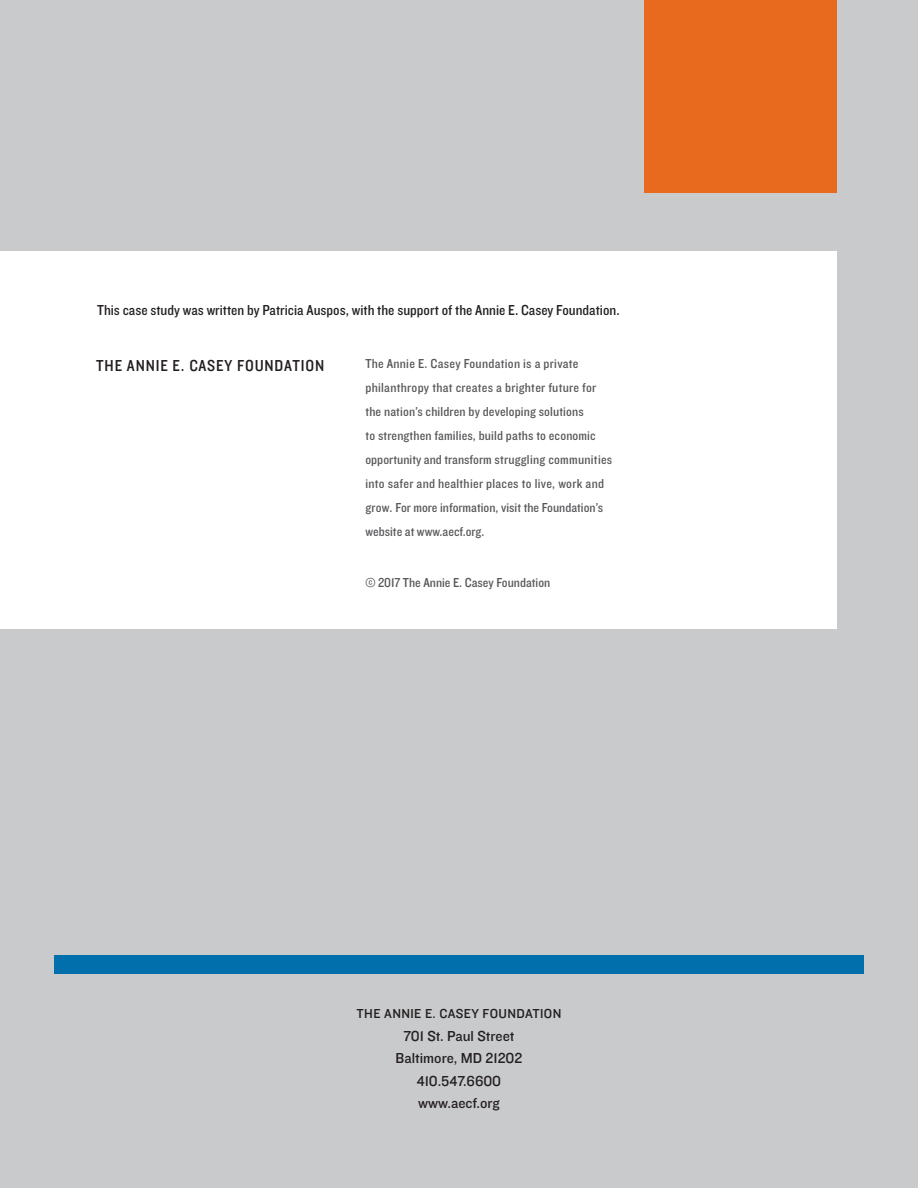
<style>
.page{position:relative;width:918px;height:1188px;background:#c9cacc}
.page>*{position:absolute;margin:0;border:0;box-sizing:border-box;transform-origin:0 0}
.t1{font:16.5px "Knockout 30 Junior Welterwt";letter-spacing:.05em;color:#231f20}
.t2{font:15px "Knockout 30 Junior Welterwt";color:#231f20}
.t3{font:15px "Knockout 31 Junior Middlewt";color:#231f20}
.t4{font:13.5px/24px "Knockout 30 Junior Welterwt";letter-spacing:.01em;color:#57585a}
.t5{font:13.5px "Knockout 31 Junior Middlewt";letter-spacing:.025em;color:#231f20}
</style>
<div class="page">
<div style="left:54px;top:955px;width:810px;height:19px;background:#006fab"></div>
<div style="left:0;top:251px;width:836px;height:378px;background:#fff"></div>
<div style="left:644px;top:0;width:192px;height:192px;background:#e86a1f"></div>
<p class="t2" style="left:97px;top:300px;width:524px">This case study was written by Patricia Auspos, with the support of the Annie E. Casey Foundation.</p>
<p class="t1" style="left:96px;top:354px;width:230px">THE ANNIE E. CASEY FOUNDATION</p>
<p class="t4" style="left:365px;top:351px;width:248px">The Annie E. Casey Foundation is a private philanthropy that creates a brighter future for the nation’s children by developing solutions<br>to strengthen families, build paths to economic opportunity and transform struggling communities into safer and healthier places to live, work and grow. For more information, visit the Foundation’s website at www.aecf.org.</p>
<p class="t4" style="left:365px;top:570px;width:186px">© 2017 The Annie E. Casey Foundation</p>
<p class="t5" style="left:357px;top:1005px;width:206px">THE ANNIE E. CASEY FOUNDATION</p>
<p class="t3" style="left:403px;top:1026px;width:113px">701 St. Paul Street</p>
<p class="t3" style="left:396px;top:1048px;width:128px">Baltimore, MD 21202</p>
<p class="t3" style="left:417px;top:1071px;width:86px">410.547.6600</p>
<p class="t3" style="left:418px;top:1093px;width:83px">www.aecf.org</p>
</div>
